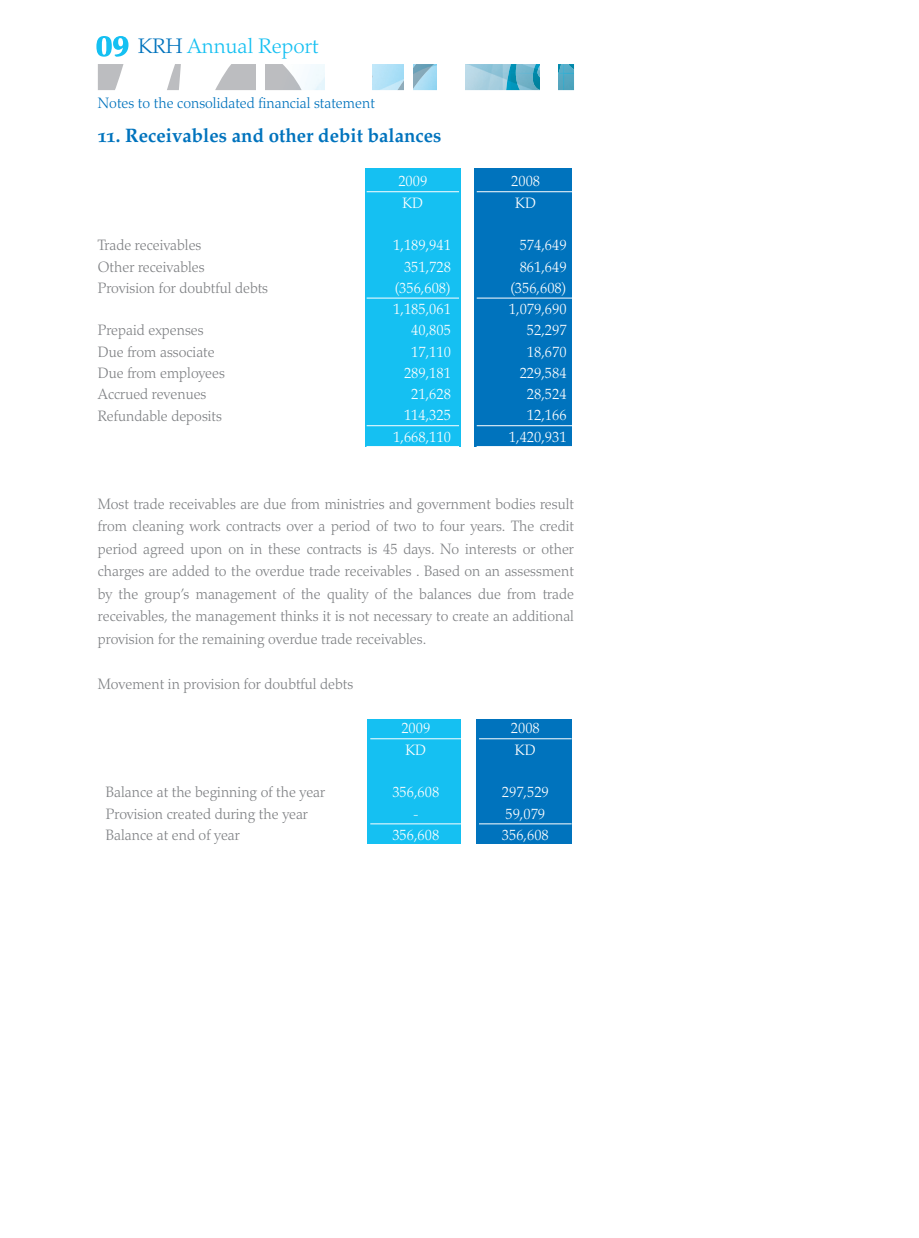
<style>
.page{position:relative;width:919px;height:1238px;background:#fff}
.page>*{position:absolute;margin:0;border:0;box-sizing:border-box;transform-origin:0 0}
.t1{font:300 21px "Palatino";color:#15c0f2}
.t2{font:19.5px "Palatino Bold Os F";color:#0073bd;scale:.96 1}
.t3{font:300 15px/22.5px "Palatino";color:#808285;text-align:justify;scale:.96 1}
.t4{font:300 15px "Palatino";color:#fff;scale:.96 1}
.t5{font:300 15px "Palatino";color:#0073bd;scale:.96 1}
.s1{color:#0073bd}
</style>
<div class="page">
<div style="left:367px;top:719px;width:94px;height:124px;background:#15c0f2"></div>
<div style="left:476px;top:719px;width:96px;height:124px;background:#0073bd"></div>
<div style="left:365px;top:169px;width:96px;height:278px;background:#15c0f2"></div>
<div style="left:474px;top:169px;width:98px;height:278px;background:#0073bd"></div>
<img style="left:301px;top:64px;width:205px;height:26px">
<img style="left:371px;top:70px;width:1px;height:20px">
<svg style="left:98px;top:64px;width:25px;height:26px"></svg>
<svg style="left:167px;top:64px;width:14px;height:26px"></svg>
<img style="left:215px;top:64px;width:86px;height:26px">
<img style="left:397px;top:64px;width:37px;height:26px">
<img style="left:506px;top:64px;width:68px;height:26px">
<svg style="left:96px;top:36px;width:32px;height:21px"></svg>
<div style="left:437px;top:50px;width:28px;height:52px;background:#fff"></div>
<div style="left:404px;top:50px;width:8px;height:52px;background:#fff"></div>
<div style="left:540px;top:50px;width:17px;height:52px;background:#fff"></div>
<div style="left:325px;top:50px;width:46px;height:52px;background:#fff"></div>
<div style="left:257px;top:50px;width:8px;height:52px;background:#fff"></div>
<hr style="left:366px;top:191px;width:93px;height:1px;background:#fff">
<hr style="left:476px;top:191px;width:98px;height:1px;background:#fff">
<hr style="left:366px;top:298px;width:93px;height:1px;background:#fff">
<hr style="left:476px;top:298px;width:98px;height:1px;background:#fff">
<hr style="left:366px;top:425px;width:93px;height:1px;background:#fff">
<hr style="left:476px;top:425px;width:98px;height:1px;background:#fff">
<hr style="left:366px;top:446px;width:93px;height:1px;background:#fff">
<hr style="left:476px;top:446px;width:98px;height:1px;background:#fff">
<hr style="left:370px;top:738px;width:91px;height:1px;background:#fff">
<hr style="left:479px;top:738px;width:92px;height:1px;background:#fff">
<hr style="left:370px;top:823px;width:91px;height:1px;background:#fff">
<hr style="left:479px;top:823px;width:92px;height:1px;background:#fff">
<h1 class="t1" style="left:138px;top:38px;width:182px"><span class="s1">KRH</span> Annual Report</h1>
<p class="t5" style="left:98px;top:98px;width:290px">Notes to the consolidated financial statement</p>
<h2 class="t2" style="left:98px;top:128px;width:359px">11. Receivables and other debit balances</h2>
<p class="t4" style="left:398px;top:175px;width:32px">2009</p>
<p class="t4" style="left:511px;top:175px;width:32px">2008</p>
<p class="t4" style="left:402px;top:197px;width:23px">KD</p>
<p class="t4" style="left:515px;top:197px;width:23px">KD</p>
<p class="t3" style="left:98px;top:236px;width:109px">Trade receivables</p>
<p class="t4" style="left:393px;top:239px;width:61px">1,189,941</p>
<p class="t4" style="left:519px;top:239px;width:50px">574,649</p>
<p class="t3" style="left:98px;top:257px;width:113px">Other receivables</p>
<p class="t4" style="left:404px;top:261px;width:50px">351,728</p>
<p class="t4" style="left:519px;top:261px;width:50px">861,649</p>
<p class="t3" style="left:98px;top:278px;width:179px">Provision for doubtful debts</p>
<p class="t4" style="left:394px;top:282px;width:60px">(356,608)</p>
<p class="t4" style="left:510px;top:282px;width:60px">(356,608)</p>
<p class="t4" style="left:393px;top:303px;width:61px">1,185,061</p>
<p class="t4" style="left:509px;top:303px;width:61px">1,079,690</p>
<p class="t3" style="left:98px;top:321px;width:112px">Prepaid expenses</p>
<p class="t4" style="left:411px;top:325px;width:43px">40,805</p>
<p class="t4" style="left:527px;top:325px;width:43px">52,297</p>
<p class="t3" style="left:98px;top:342px;width:123px">Due from associate</p>
<p class="t4" style="left:411px;top:346px;width:43px">17,110</p>
<p class="t4" style="left:527px;top:346px;width:43px">18,670</p>
<p class="t3" style="left:98px;top:363px;width:134px">Due from employees</p>
<p class="t4" style="left:404px;top:367px;width:50px">289,181</p>
<p class="t4" style="left:519px;top:367px;width:50px">229,584</p>
<p class="t3" style="left:98px;top:384px;width:115px">Accrued revenues</p>
<p class="t4" style="left:411px;top:388px;width:43px">21,628</p>
<p class="t4" style="left:527px;top:388px;width:43px">28,524</p>
<p class="t3" style="left:98px;top:406px;width:131px">Refundable deposits</p>
<p class="t4" style="left:404px;top:409px;width:50px">114,325</p>
<p class="t4" style="left:527px;top:409px;width:43px">12,166</p>
<p class="t4" style="left:393px;top:431px;width:61px">1,668,110</p>
<p class="t4" style="left:509px;top:431px;width:61px">1,420,931</p>
<p class="t3" style="left:98px;top:494px;width:497px">Most trade receivables are due from ministries and government bodies result from cleaning work contracts over a period of two to four years. The credit period agreed upon on in these contracts is 45 days. No interests or other charges are added to the overdue trade receivables . Based on an assessment by the group’s management of the quality of the balances due from trade receivables, the management thinks it is not necessary to create an additional provision for the remaining overdue trade receivables.</p>
<p class="t3" style="left:98px;top:674px;width:267px">Movement in provision for doubtful debts</p>
<p class="t4" style="left:401px;top:722px;width:32px">2009</p>
<p class="t4" style="left:511px;top:722px;width:31px">2008</p>
<p class="t4" style="left:405px;top:744px;width:23px">KD</p>
<p class="t4" style="left:515px;top:744px;width:23px">KD</p>
<p class="t3" style="left:106px;top:782px;width:230px">Balance at the beginning of the year</p>
<p class="t4" style="left:392px;top:786px;width:50px">356,608</p>
<p class="t4" style="left:502px;top:786px;width:50px">297,529</p>
<p class="t3" style="left:106px;top:804px;width:212px">Provision created during the year</p>
<p class="t4" style="left:505px;top:807px;width:43px">59,079</p>
<p class="t3" style="left:106px;top:825px;width:141px">Balance at end of year</p>
<p class="t4" style="left:392px;top:829px;width:50px">356,608</p>
<p class="t4" style="left:502px;top:829px;width:50px">356,608</p>
</div>
